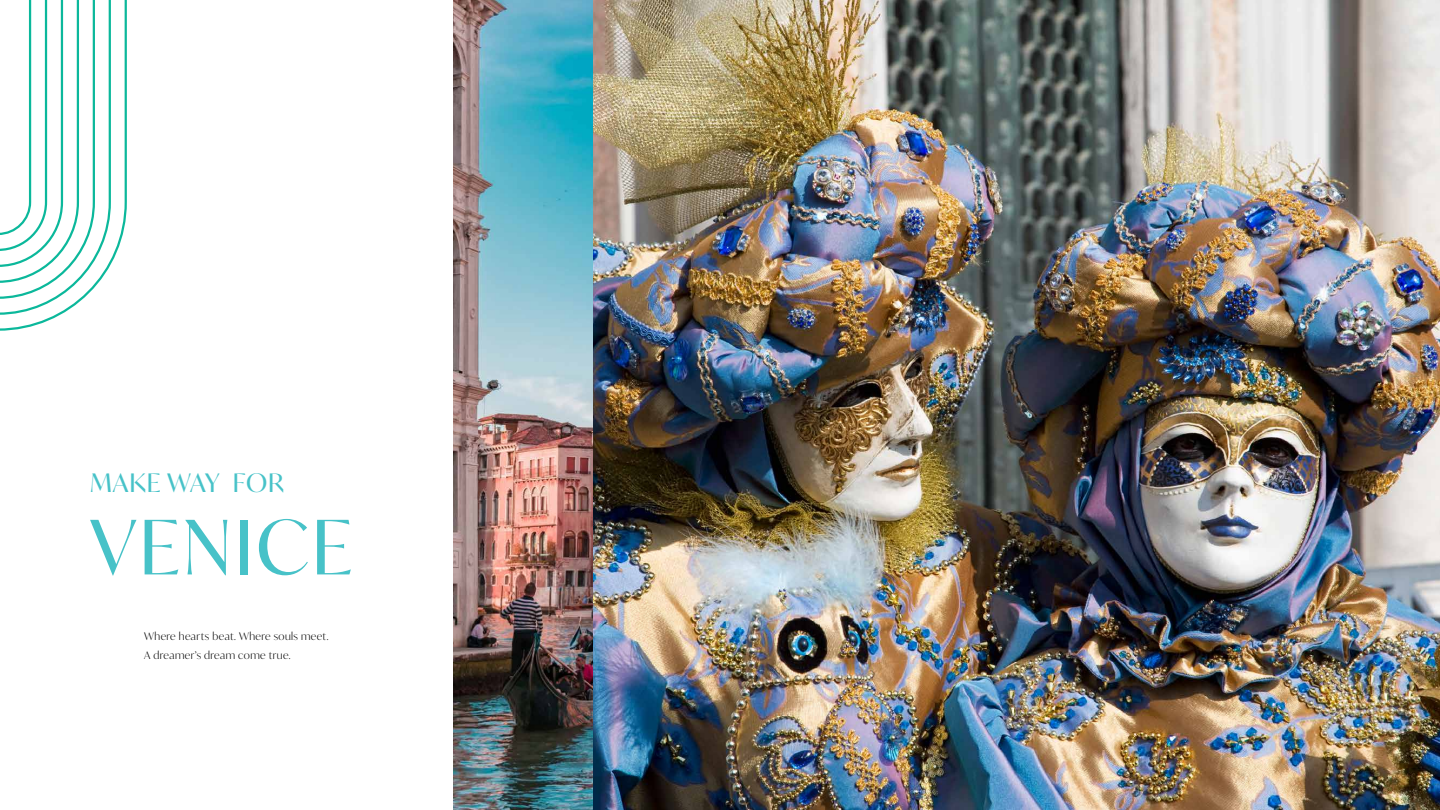
<style>
.page{position:relative;width:1440px;height:810px;background:#fff}
.page>*{position:absolute;margin:0;border:0;box-sizing:border-box;transform-origin:0 0}
.t1{font:75px "Ivy Mode";letter-spacing:.04em;color:#47c2c8}
.t2{font:25.5px "Ivy Mode";letter-spacing:.04em;color:#47c2c8}
.t3{font:300 10.5px/19.5px "Ivy Mode";letter-spacing:.04em;color:#000}
</style>
<div class="page">
<img style="left:592px;top:0;width:848px;height:810px">
<svg style="left:0;top:0;width:127px;height:331px"></svg>
<img style="left:453px;top:0;width:139px;height:810px">
<h2 class="t2" style="left:90px;top:465px;width:131px">MAKE WAY</h2>
<h1 class="t1" style="left:90px;top:496px;width:264px">VENICE</h1>
<h2 class="t2" style="left:233px;top:465px;width:53px">FOR</h2>
<p class="t3" style="left:144px;top:626px;width:186px">Where hearts beat. Where souls meet.<br>A dreamer s’ dream come true.</p>
</div>
